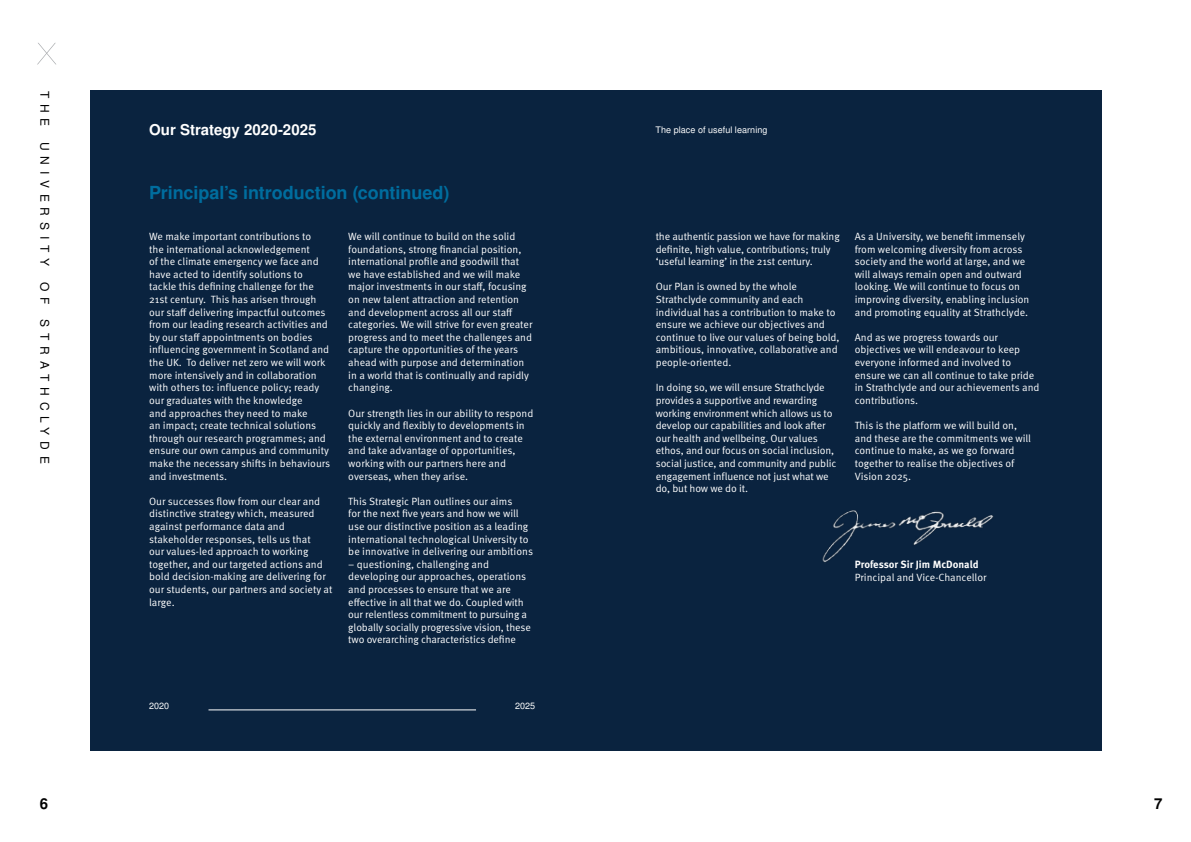
<style>
.page{position:relative;width:1191px;height:842px;background:#fff}
.page>*{position:absolute;margin:0;border:0;box-sizing:border-box;transform-origin:0 0}
.t1{font:700 18px "Nimbus San L";letter-spacing:-.005em;color:#006d9e}
.t2{font:700 15px "Nimbus San L";color:#fff}
.H5_Right{font:700 15px "Nimbus San L";color:#000}
.t3{font:12px "Nimbus San L";letter-spacing:.485em;color:#000}
.t4{font:10.5px/12.6px "Meta OT Norm";color:#fff}
.t5{font:700 10.5px "Meta OT";color:#fff}
.H7{font:9px "Nimbus San L";letter-spacing:.005em;color:#fff}
.H7__Right{font:9px "Nimbus San L";color:#fff}
</style>
<div class="page">
<div style="left:90px;top:91px;width:1011px;height:660px;background:#0a233f"></div>
<hr style="left:208px;top:710px;width:268px;height:1px;background:#fff">
<svg style="left:37px;top:43px;width:19px;height:21px"></svg>
<img style="left:822px;top:510px;width:172px;height:53px">
<h5 class="t3" style="left:53px;top:91px;width:37px;rotate:90deg">THE</h5>
<h5 class="t3" style="left:53px;top:142px;width:126px;rotate:90deg">UNIVERSITY</h5>
<h5 class="t3" style="left:53px;top:282px;width:24px;rotate:90deg">O F</h5>
<h5 class="t3" style="left:53px;top:319px;width:146px;rotate:90deg">STRATHCLYDE</h5>
<p class="H5_Right" style="left:40px;top:793px;width:10px">6</p>
<h5 class="t2" style="left:149px;top:119px;width:169px">Our Strategy 2020-2025</h5>
<p class="H7" style="left:655px;top:123px;width:113px">The place of useful learning</p>
<h2 class="t1" style="left:149px;top:180px;width:302px">Principal’s introduction (continued)</h2>
<p class="t4" style="left:149px;top:230px;width:182px">We make important contributions to<br>the international acknowledgement<br>of the climate emergency we face and have acted to identify solutions to tackle this defining challenge for the 21st century. This has arisen through our staff delivering impactful outcomes from our leading research activities and by our staff appointments on bodies influencing government in Scotland and the UK. To deliver net zero we will work more intensively and in collaboration with others to: influence policy; ready our graduates with the knowledge<br>and approaches they need to make<br>an impact; create technical solutions through our research programmes; and ensure our own campus and community make the necessary shifts in behaviours and investments.</p>
<p class="t4" style="left:149px;top:495px;width:185px">Our successes flow from our clear and distinctive strategy which, measured against performance data and stakeholder responses, tells us that<br>our values-led approach to working together, and our targeted actions and bold decision-making are delivering for our students, our partners and society at large.</p>
<p class="t4" style="left:348px;top:230px;width:186px">We will continue to build on the solid foundations, strong financial position, international profile and goodwill that we have established and we will make major investments in our staff, focusing on new talent attraction and retention and development across all our staff categories. We will strive for even greater progress and to meet the challenges and capture the opportunities of the years ahead with purpose and determination in a world that is continually and rapidly changing.</p>
<p class="t4" style="left:348px;top:407px;width:187px">Our strength lies in our ability to respond quickly and flexibly to developments in the external environment and to create and take advantage of opportunities, working with our partners here and overseas, when they arise.</p>
<p class="t4" style="left:348px;top:495px;width:186px">This Strategic Plan outlines our aims<br>for the next five years and how we will use our distinctive position as a leading international technological University to be innovative in delivering our ambitions</p>
<p class="t4" style="left:348px;top:558px;width:184px">– questioning, challenging and developing our approaches, operations and processes to ensure that we are effective in all that we do. Coupled with our relentless commitment to pursuing a globally socially progressive vision, these two overarching characteristics define</p>
<p class="t4" style="left:655px;top:230px;width:185px">the authentic passion we have for making definite, high value, contributions; truly ‘useful learning’ in the 21st century.</p>
<p class="t4" style="left:655px;top:281px;width:185px">Our Plan is owned by the whole Strathclyde community and each individual has a contribution to make to ensure we achieve our objectives and continue to live our values of being bold, ambitious, innovative, collaborative and people-oriented.</p>
<p class="t4" style="left:655px;top:381px;width:182px">In doing so, we will ensure Strathclyde provides a supportive and rewarding working environment which allows us to develop our capabilities and look after our health and wellbeing. Our values ethos, and our focus on social inclusion, social justice, and community and public engagement influence not just what we do, but how we do it.</p>
<p class="t4" style="left:854px;top:230px;width:176px">As a University, we benefit immensely from welcoming diversity from across society and the world at large, and we will always remain open and outward looking. We will continue to focus on improving diversity, enabling inclusion and promoting equality at Strathclyde.</p>
<p class="t4" style="left:854px;top:331px;width:186px">And as we progress towards our objectives we will endeavour to keep everyone informed and involved to ensure we can all continue to take pride in Strathclyde and our achievements and contributions.</p>
<p class="t4" style="left:854px;top:419px;width:178px">This is the platform we will build on, and these are the commitments we will continue to make, as we go forward together to realise the objectives of<br>Vision 2025.</p>
<p class="t5" style="left:854px;top:557px;width:125px">Professor Sir Jim McDonald</p>
<p class="t4" style="left:854px;top:571px;width:133px">Principal and Vice-Chancellor</p>
<p class="H7" style="left:149px;top:699px;width:22px">2020</p>
<p class="H7__Right" style="left:515px;top:699px;width:21px">2025</p>
<p class="H5_Right" style="left:1154px;top:793px;width:10px">7</p>
</div>
